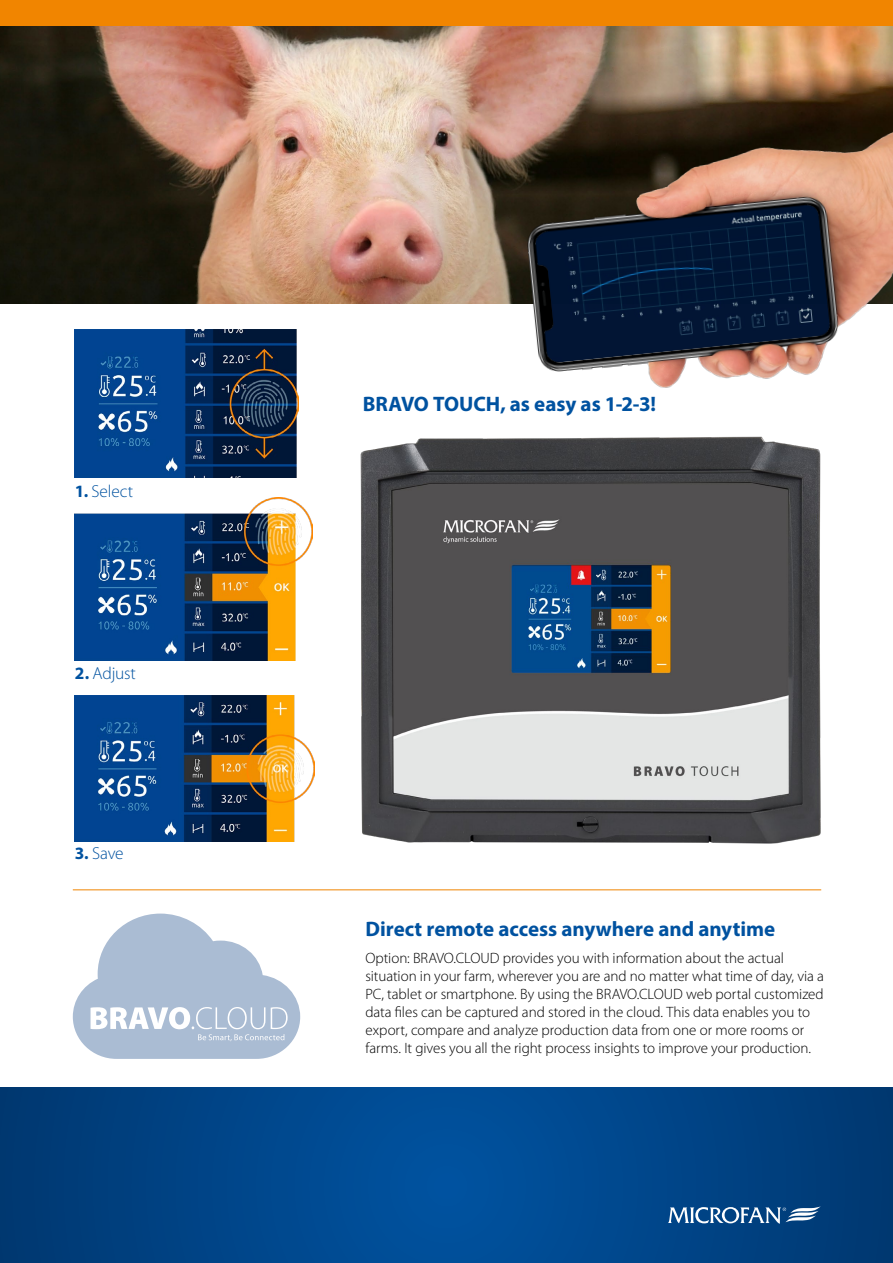
<style>
.page{position:relative;width:893px;height:1263px;background:#fff}
.page>*{position:absolute;margin:0;border:0;box-sizing:border-box;transform-origin:0 0}
.body{font:700 21px "Myriad Pro";letter-spacing:-.005em;color:#0052a0}
.t1{font:300 17.4px "Myriad Pro";letter-spacing:-.01em;color:#0052a0}
.body_small{font:300 15px/18px "Myriad Pro";letter-spacing:-.005em;color:#000}
.s1{font-weight:700}
</style>
<div class="page">
<img style="left:0;top:26px;width:893px;height:278px">
<svg style="left:73px;top:913px;width:227px;height:146px"></svg>
<img style="left:75px;top:696px;width:240px;height:146px">
<img style="left:75px;top:497px;width:238px;height:164px">
<img style="left:75px;top:330px;width:223px;height:147px">
<hr style="left:73px;top:889px;width:748px;height:1px;background:#f18500">
<img style="left:521px;top:128px;width:372px;height:260px">
<div style="left:0;top:0;width:893px;height:26px;background:#f18500"></div>
<svg style="left:0;top:1087px;width:893px;height:176px;background:#004487"></svg>
<svg style="left:668px;top:1206px;width:153px;height:18px"></svg>
<img style="left:360px;top:436px;width:461px;height:408px">
<p class="t1" style="left:75px;top:482px;width:60px"><span class="s1">1.</span> Select</p>
<p class="t1" style="left:75px;top:664px;width:63px"><span class="s1">2.</span> Adjust</p>
<p class="t1" style="left:75px;top:843px;width:50px"><span class="s1">3.</span> Save</p>
<p class="body" style="left:363px;top:391px;width:295px">BRAVO TOUCH, as easy as 1-2-3!</p>
<p class="body" style="left:365px;top:916px;width:411px">Direct remote access anywhere and anytime</p>
<p class="body_small" style="left:365px;top:949px;width:460px">Option: BRAVO.CLOUD provides you with information about the actual situation in your farm, wherever you are and no matter what time of day, via a PC, tablet or smartphone. By using the BRAVO.CLOUD web portal customized data files can be captured and stored in the cloud. This data enables you to export, compare and analyze production data from one or more rooms or farms. It gives you all the right process insights to improve your production.</p>
</div>
